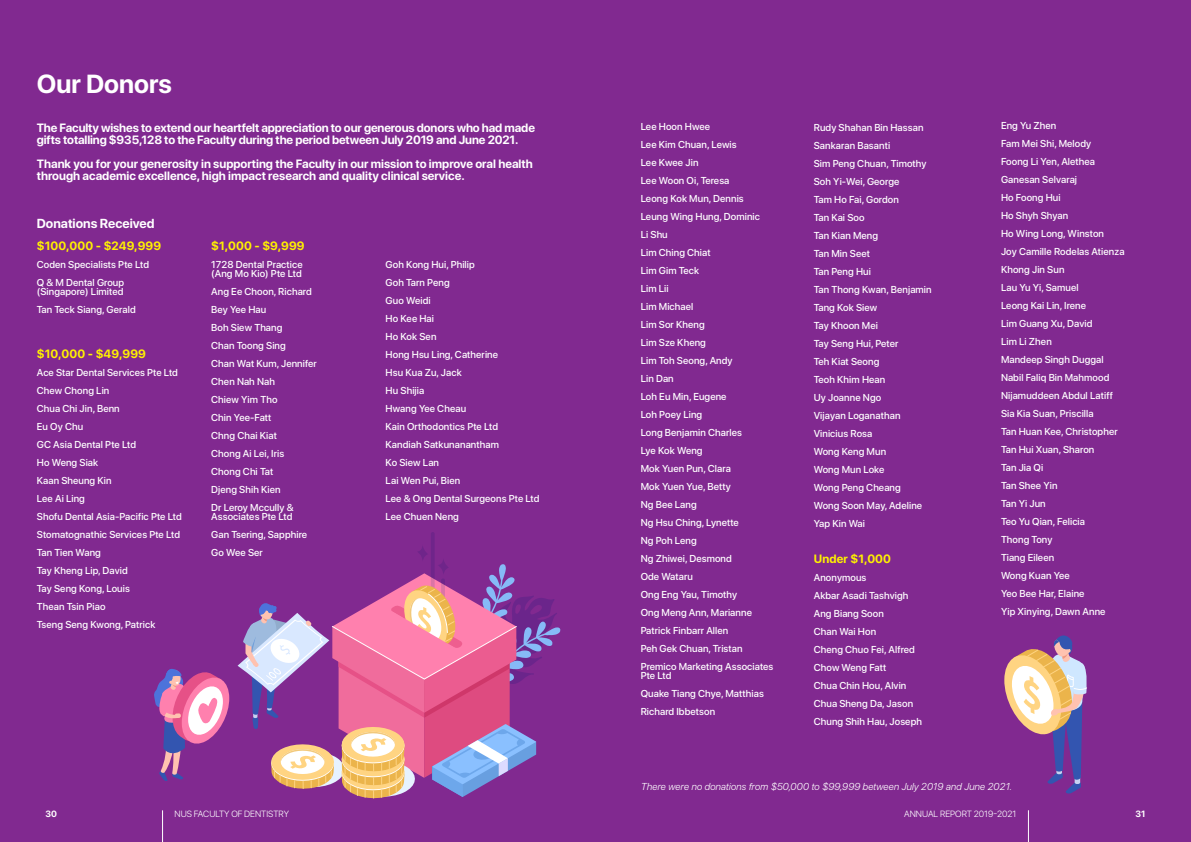
<style>
.page{position:relative;width:1191px;height:842px;background:#fff}
.page>*{position:absolute;margin:0;border:0;box-sizing:border-box;transform-origin:0 0}
.t1{font:700 26px "SF Pro Display";color:#fff}
.t2{font:700 13px "SF Pro Display";color:#fff}
.t3{font:700 12px/12px "SF Pro Display";letter-spacing:-.01em;color:#fff}
.t4{font:700 12px "SF Pro Display";letter-spacing:.01em;color:#fff200}
.t5{font:500 10px/18px "SF Pro Display";letter-spacing:.01em;color:#fff}
.t6{font:italic 300 10px "SF Pro Display";letter-spacing:.01em;color:#fff}
.t7{font:300 9px "SF Pro Display";color:#fff}
.t8{font:700 9px "SF Pro Display";color:#fff}
</style>
<div class="page">
<div style="left:0;top:0;width:595px;height:842px;background:#812990"></div>
<hr style="left:431px;top:532px;width:4px;height:60px;background:#6f258a;border-radius:2px">
<svg style="left:154px;top:669px;width:75px;height:112px"></svg>
<svg style="left:237px;top:546px;width:323px;height:253px"></svg>
<div style="left:595px;top:0;width:596px;height:842px;background:#812990"></div>
<svg style="left:1004px;top:635px;width:83px;height:159px"></svg>
<hr style="left:162px;top:810px;width:1px;height:32px;background:#fff">
<hr style="left:1028px;top:810px;width:1px;height:32px;background:#fff">
<h1 class="t1" style="left:37px;top:69px;width:136px">Our Donors</h1>
<p class="t3" style="left:37px;top:122px;width:499px">The Faculty wishes to extend our heartfelt appreciation to our generous donors who had made gifts totalling $935,128 to the Faculty during the period between July 2019 and June 2021.</p>
<p class="t3" style="left:37px;top:158px;width:497px">Thank you for your generosity in supporting the Faculty in our mission to improve oral health through academic excellence, high impact research and quality clinical service.</p>
<h2 class="t2" style="left:37px;top:216px;width:119px">Donations Received</h2>
<p class="t4" style="left:37px;top:238px;width:126px">$100,000 - $249,999</p>
<p class="t5" style="left:37px;top:255px;width:114px">Coden Specialists Pte Ltd<br>Q &amp; M Dental Group</p>
<p class="t5" style="left:37px;top:282px;width:100px">(Singapore) Limited<br>Tan Teck Siang, Gerald</p>
<p class="t4" style="left:37px;top:346px;width:111px">$10,000 - $49,999</p>
<p class="t5" style="left:37px;top:363px;width:146px">Ace Star Dental Services Pte Ltd<br>Chew Chong Lin<br>Chua Chi Jin, Benn<br>Eu Oy Chu<br>GC Asia Dental Pte Ltd<br>Ho Weng Siak<br>Kaan Sheung Kin<br>Lee Ai Ling<br>Shofu Dental Asia-Pacific Pte Ltd<br>Stomatognathic Services Pte Ltd<br>Tan Tien Wang<br>Tay Kheng Lip, David<br>Tay Seng Kong, Louis<br>Thean Tsin Piao<br>Tseng Seng Kwong, Patrick</p>
<p class="t4" style="left:211px;top:238px;width:95px">$1,000 - $9,999</p>
<p class="t5" style="left:211px;top:260px;width:93px;line-height:9px">1728 Dental Practice (Ang Mo Kio) Pte Ltd</p>
<p class="t5" style="left:211px;top:283px;width:107px">Ang Ee Choon, Richard<br>Bey Yee Hau<br>Boh Siew Thang<br>Chan Toong Sing<br>Chan Wat Kum, Jennifer<br>Chen Nah Nah<br>Chiew Yim Tho<br>Chin Yee-Fatt<br>Chng Chai Kiat<br>Chong Ai Lei, Iris<br>Chong Chi Tat<br>Djeng Shih Kien<br>Dr Leroy Mccully &amp;</p>
<p class="t5" style="left:211px;top:508px;width:97px">Associates Pte Ltd<br>Gan Tsering, Sapphire<br>Go Wee Ser</p>
<p class="t5" style="left:386px;top:256px;width:155px">Goh Kong Hui, Philip<br>Goh Tarn Peng<br>Guo Weidi<br>Ho Kee Hai<br>Ho Kok Sen<br>Hong Hsu Ling, Catherine<br>Hsu Kua Zu, Jack<br>Hu Shijia<br>Hwang Yee Cheau<br>Kain Orthodontics Pte Ltd<br>Kandiah Satkunanantham<br>Ko Siew Lan<br>Lai Wen Pui, Bien<br>Lee &amp; Ong Dental Surgeons Pte Ltd<br>Lee Chuen Neng</p>
<p class="t5" style="left:640px;top:118px;width:134px">Lee Hoon Hwee<br>Lee Kim Chuan, Lewis<br>Lee Kwee Jin<br>Lee Woon Oi, Teresa<br>Leong Kok Mun, Dennis<br>Leung Wing Hung, Dominic<br>Li Shu<br>Lim Ching Chiat<br>Lim Gim Teck<br>Lim Lii<br>Lim Michael<br>Lim Sor Kheng<br>Lim Sze Kheng<br>Lim Toh Seong, Andy<br>Lin Dan<br>Loh Eu Min, Eugene<br>Loh Poey Ling<br>Long Benjamin Charles<br>Lye Kok Weng<br>Mok Yuen Pun, Clara<br>Mok Yuen Yue, Betty<br>Ng Bee Lang<br>Ng Hsu Ching, Lynette<br>Ng Poh Leng<br>Ng Zhiwei, Desmond<br>Ode Wataru<br>Ong Eng Yau, Timothy<br>Ong Meng Ann, Marianne<br>Patrick Finbarr Allen<br>Peh Gek Chuan, Tristan<br>Premico Marketing Associates</p>
<p class="t5" style="left:640px;top:667px;width:125px">Pte Ltd<br>Quake Tiang Chye, Matthias<br>Richard Ibbetson</p>
<p class="t5" style="left:813px;top:119px;width:119px">Rudy Shahan Bin Hassan<br>Sankaran Basanti<br>Sim Peng Chuan, Timothy<br>Soh Yi-Wei, George<br>Tam Ho Fai, Gordon<br>Tan Kai Soo<br>Tan Kian Meng<br>Tan Min Seet<br>Tan Peng Hui<br>Tan Thong Kwan, Benjamin<br>Tang Kok Siew<br>Tay Khoon Mei<br>Tay Seng Hui, Peter<br>Teh Kiat Seong<br>Teoh Khim Hean<br>Uy Joanne Ngo<br>Vijayan Loganathan<br>Vinicius Rosa<br>Wong Keng Mun<br>Wong Mun Loke<br>Wong Peng Cheang<br>Wong Soon May, Adeline<br>Yap Kin Wai</p>
<p class="t4" style="left:813px;top:552px;width:79px">Under $1,000</p>
<p class="t5" style="left:813px;top:569px;width:110px">Anonymous<br>Akbar Asadi Tashvigh<br>Ang Biang Soon<br>Chan Wai Hon<br>Cheng Chuo Fei, Alfred<br>Chow Weng Fatt<br>Chua Chin Hou, Alvin<br>Chua Sheng Da, Jason<br>Chung Shih Hau, Joseph</p>
<p class="t5" style="left:1001px;top:117px;width:125px">Eng Yu Zhen<br>Fam Mei Shi, Melody<br>Foong Li Yen, Alethea<br>Ganesan Selvaraj<br>Ho Foong Hui<br>Ho Shyh Shyan<br>Ho Wing Long, Winston<br>Joy Camille Rodelas Atienza<br>Khong Jin Sun<br>Lau Yu Yi, Samuel<br>Leong Kai Lin, Irene<br>Lim Guang Xu, David<br>Lim Li Zhen<br>Mandeep Singh Duggal<br>Nabil Faliq Bin Mahmood<br>Nijamuddeen Abdul Latiff<br>Sia Kia Suan, Priscilla<br>Tan Huan Kee, Christopher<br>Tan Hui Xuan, Sharon<br>Tan Jia Qi<br>Tan Shee Yin<br>Tan Yi Jun<br>Teo Yu Qian, Felicia<br>Thong Tony<br>Tiang Eileen<br>Wong Kuan Yee<br>Yeo Bee Har, Elaine<br>Yip Xinying, Dawn Anne</p>
<p class="t6" style="left:641px;top:779px;width:373px">There were no donations from $50,000 to $99,999 between July 2019 and June 2021.</p>
<p class="t8" style="left:45px;top:808px;width:13px">30</p>
<p class="t7" style="left:174px;top:807px;width:116px">NUS FACULTY OF DENTISTRY</p>
<p class="t7" style="left:904px;top:807px;width:114px">ANNUAL REPORT 2019-2021</p>
<p class="t8" style="left:1135px;top:808px;width:11px">31</p>
</div>
